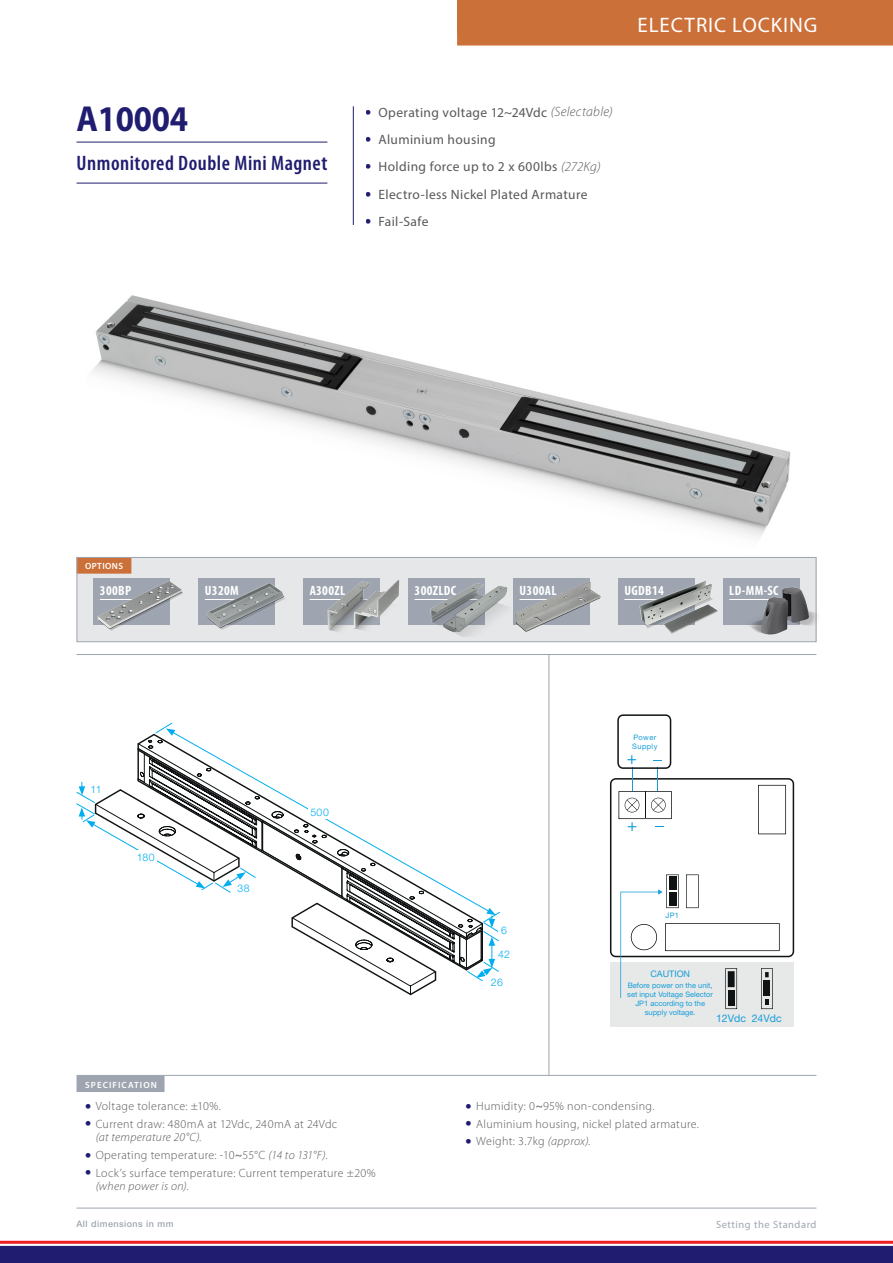
<style>
.page{position:relative;width:893px;height:1263px;background:#fff}
.page>*{position:absolute;margin:0;border:0;box-sizing:border-box;transform-origin:0 0}
.t1{font:700 36.3px "Myriad Pro";letter-spacing:-.01em;color:#201c70;scale:.91 1}
.t2{font:600 condensed 21px "Myriad Pro";letter-spacing:.025em;color:#201c70}
.ElectricLocking_Sect{font:21px "Myriad Pro";letter-spacing:.045em;color:#fff}
.t3{font:17.1px "Helvetica Neue LT Std";color:#159dd9}
.t4{font:13.5px "Myriad Pro";letter-spacing:.025em;color:#57585a}
.RelatedProd_Title{font:700 condensed 13.5px "Myriad Pro";letter-spacing:.025em;color:#fff}
.t5{font:300 12px/13.5px "Myriad Pro";letter-spacing:.03em;color:#57585a}
.t6{font:10.5px "Myriad Pro";letter-spacing:.05em;color:#9ea5b0}
.Diagrams_Numbers{font:300 10.5px "Helvetica Neue LT Std";letter-spacing:.03em;color:#00aeef}
.t7{font:10.5px "Helvetica Neue LT Std";color:#159dd9}
.t8{font:500 9px "Helvetica Neue LT Std";letter-spacing:.05em;color:#9ea5b0}
.SpecificationSubHead{font:600 9px "Myriad Pro";letter-spacing:.12em;color:#fff}
.SpecificationSubHead-2{font:600 9px "Myriad Pro";letter-spacing:.045em;color:#fff}
.t9{font:9px "Helvetica Neue LT Std";color:#159dd9}
.t10{font:7.5px/9px "Helvetica Neue LT Std";color:#159dd9;text-align:center}
.t11{font:7.5px/9px "Helvetica Neue LT Std";letter-spacing:.05em;color:#159dd9}
.s1{font-weight:700;font-size:18px;color:#201c70}
.s2{font-weight:300;font-style:italic}
.s3{font-style:italic}
.s4{font-weight:400}
</style>
<div class="page">
<hr style="left:0;top:1241px;width:893px;height:3px;background:#ee1d23">
<div style="left:0;top:1246px;width:893px;height:17px;background:#201c70"></div>
<hr style="left:77px;top:1208px;width:739px;height:1px;background:#9ea5b0">
<hr style="left:77px;top:654px;width:739px;height:1px;background:#9ea5b0">
<div style="left:457px;top:0;width:436px;height:46px;background:#cc7039"></div>
<div style="left:77px;top:557px;width:739px;height:85px;background:#e6e7e9"></div>
<div style="left:77px;top:557px;width:54px;height:17px;background:#cc7039"></div>
<div style="left:77px;top:557px;width:739px;height:85px;border:1px solid #9ea5b0"></div>
<hr style="left:549px;top:655px;width:1px;height:421px;background:#9ea5b0">
<div style="left:408px;top:578px;width:77px;height:47px;background:#9ea5b0"></div>
<hr style="left:415px;top:599px;width:63px;height:1px;background:#fff">
<div style="left:513px;top:578px;width:77px;height:47px;background:#9ea5b0"></div>
<div style="left:618px;top:578px;width:76px;height:47px;background:#9ea5b0"></div>
<hr style="left:624px;top:599px;width:64px;height:1px;background:#fff">
<div style="left:94px;top:578px;width:76px;height:47px;background:#9ea5b0"></div>
<div style="left:198px;top:578px;width:77px;height:47px;background:#9ea5b0"></div>
<hr style="left:205px;top:599px;width:64px;height:1px;background:#fff">
<div style="left:303px;top:578px;width:77px;height:47px;background:#9ea5b0"></div>
<hr style="left:310px;top:599px;width:63px;height:1px;background:#fff">
<img style="left:206px;top:582px;width:79px;height:48px">
<img style="left:97px;top:581px;width:85px;height:50px">
<img style="left:515px;top:582px;width:86px;height:50px">
<img style="left:327px;top:580px;width:73px;height:52px">
<svg style="left:137px;top:734px;width:346px;height:261px"></svg>
<img style="left:92px;top:295px;width:699px;height:243px">
<svg style="left:171px;top:733px;width:312px;height:179px"></svg>
<div style="left:308px;top:806px;width:23px;height:13px;background:#fff"></div>
<div style="left:235px;top:882px;width:17px;height:13px;background:#fff"></div>
<svg style="left:155px;top:722px;width:20px;height:14px"></svg>
<svg style="left:76px;top:782px;width:180px;height:111px"></svg>
<svg style="left:312px;top:834px;width:188px;height:147px"></svg>
<div style="left:496px;top:947px;width:16px;height:13px;background:#fff"></div>
<div style="left:498px;top:924px;width:12px;height:13px;background:#fff"></div>
<img style="left:430px;top:583px;width:78px;height:53px">
<img style="left:639px;top:578px;width:79px;height:56px">
<div style="left:77px;top:1075px;width:88px;height:17px;background:#9ea5b0"></div>
<hr style="left:77px;top:1075px;width:739px;height:1px;background:#9ea5b0">
<hr style="left:77px;top:142px;width:250px;height:1px;background:#201c70">
<hr style="left:77px;top:183px;width:250px;height:1px;background:#201c70">
<hr style="left:353px;top:106px;width:1px;height:119px;background:#201c70">
<div style="left:723px;top:578px;width:76px;height:47px;background:#9ea5b0"></div>
<hr style="left:729px;top:599px;width:64px;height:1px;background:#fff">
<img style="left:749px;top:585px;width:68px;height:50px">
<div style="left:611px;top:963px;width:183px;height:64px;background:#e7e9e8"></div>
<svg style="left:610px;top:714px;width:184px;height:295px"></svg>
<h1 class="t1" style="left:77px;top:95px;width:124px">A10004</h1>
<h2 class="t2" style="left:77px;top:151px;width:252px">Unmonitored Double Mini Magnet</h2>
<p class="ElectricLocking_Sect" style="left:637px;top:12px;width:182px">Electric Locking</p>
<p class="t4" style="left:366px;top:104px;width:249px"><span class="s1">•</span> Operating voltage 12~24Vdc <span class="s2">(Selectable)</span></p>
<p class="t4" style="left:366px;top:131px;width:131px"><span class="s1">•</span> Aluminium housing</p>
<p class="t4" style="left:366px;top:159px;width:236px"><span class="s1">•</span> Holding force up to 2 x 600lbs <span class="s2">(272Kg)</span></p>
<p class="t4" style="left:366px;top:186px;width:223px"><span class="s1">•</span> Electro-less Nickel Plated Armature</p>
<p class="t4" style="left:366px;top:213px;width:64px"><span class="s1">•</span> Fail-Safe</p>
<p class="SpecificationSubHead-2" style="left:85px;top:560px;width:39px">OPTIONS</p>
<p class="RelatedProd_Title" style="left:100px;top:582px;width:33px">300BP</p>
<p class="RelatedProd_Title" style="left:205px;top:582px;width:35px">U320M</p>
<p class="RelatedProd_Title" style="left:310px;top:582px;width:37px">A300ZL</p>
<p class="RelatedProd_Title" style="left:415px;top:582px;width:43px">300ZLDC</p>
<p class="RelatedProd_Title" style="left:519px;top:582px;width:39px">U300AL</p>
<p class="RelatedProd_Title" style="left:624px;top:582px;width:41px">UGDB14</p>
<p class="RelatedProd_Title" style="left:729px;top:582px;width:51px">LD-MM-SC</p>
<p class="Diagrams_Numbers" style="left:91px;top:782px;width:12px">11</p>
<p class="Diagrams_Numbers" style="left:137px;top:850px;width:19px">180</p>
<p class="Diagrams_Numbers" style="left:238px;top:882px;width:14px">38</p>
<p class="Diagrams_Numbers" style="left:310px;top:806px;width:20px">500</p>
<p class="Diagrams_Numbers" style="left:501px;top:924px;width:7px">6</p>
<p class="Diagrams_Numbers" style="left:498px;top:947px;width:13px">42</p>
<p class="t11" style="left:632px;top:733px;width:27px">Power<br>Supply</p>
<p class="t3" style="left:627px;top:748px;width:12px">+</p>
<p class="t3" style="left:627px;top:814px;width:12px">+</p>
<p class="t10" style="left:665px;top:911px;width:15px">JP1</p>
<p class="SpecificationSubHead" style="left:85px;top:1079px;width:73px">SPECIFICATION</p>
<p class="t5" style="left:85px;top:1099px;width:137px"><span class="s1">•</span> Voltage tolerance: ±10%.</p>
<p class="t5" style="left:96px;top:1117px;width:243px;text-indent:-11px"><span class="s1">•</span> Current draw: 480mA at 12Vdc, 240mA at 24Vdc <span class="s3">(at temperature 20°C)</span>.</p>
<p class="t5" style="left:85px;top:1148px;width:244px"><span class="s1">•</span> Operating temperature: -10<span class="s4">~</span>55°C <span class="s3">(14 to 131°F)</span>.</p>
<p class="t5" style="left:96px;top:1166px;width:281px;text-indent:-11px"><span class="s1">•</span> Lock’s surface temperature: Current temperature ±20% <span class="s3">(when power is on)</span>.</p>
<p class="Diagrams_Numbers" style="left:491px;top:976px;width:13px">26</p>
<p class="t9" style="left:650px;top:969px;width:41px">CAUTION</p>
<p class="t10" style="left:627px;top:981px;width:87px">Before power on the unit, set input Voltage Selector<br>JP1 according to the supply voltage.</p>
<p class="t7" style="left:716px;top:1011px;width:67px">12Vdc 24Vdc</p>
<p class="t5" style="left:466px;top:1099px;width:190px"><span class="s1">•</span> Humidity: 0<span class="s4">~</span>95% non-condensing.</p>
<p class="t5" style="left:466px;top:1117px;width:235px"><span class="s1">•</span> Aluminium housing, nickel plated armature.</p>
<p class="t5" style="left:466px;top:1134px;width:126px"><span class="s1">•</span> Weight: 3.7kg <span class="s3">(approx)</span>.</p>
<p class="t8" style="left:77px;top:1218px;width:99px">All dimensions in mm</p>
<p class="t6" style="left:716px;top:1218px;width:102px">Setting the Standard</p>
</div>
